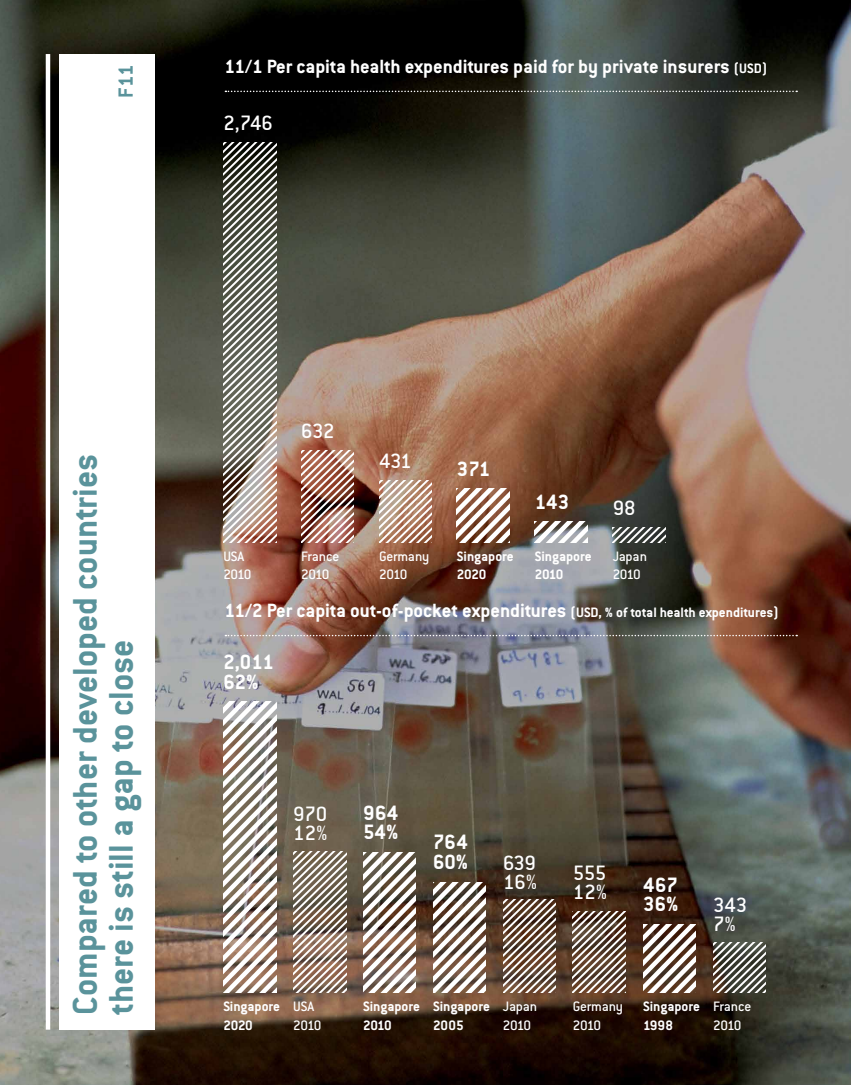
<style>
.page{position:relative;width:851px;height:1085px;background:#fff}
.page>*{position:absolute;margin:0;border:0;box-sizing:border-box;transform-origin:0 0}
.t1{font:700 37.5px/36px "Conduit ITC";color:#5a939b}
.t2{font:22.5px/19.5px "Conduit Md ITCTT Medium";letter-spacing:-.02em;color:#fff}
.t3{font:22.5px/19.5px "Conduit ITCTT Bold";color:#fff}
.t4{font:700 22.5px "Conduit ITC";color:#5a939b}
.t5{font:700 21px "Conduit ITC";color:#fff}
.t6{font:700 15px/18.8px "Conduit ITC";color:#fff}
.t7{font:500 15px/18.8px "Conduit ITC";letter-spacing:-.03em;color:#fff}
.s1{font-size:15px}
</style>
<div class="page">
<img style="left:0;top:0;width:850px;height:1084px">
<div style="left:60px;top:54px;width:95px;height:975px;background:#fff"></div>
<svg style="left:225px;top:91px;width:572px;height:1px"></svg>
<svg style="left:225px;top:634px;width:572px;height:2px"></svg>
<hr style="left:46px;top:54px;width:4px;height:975px;background:#fff">
<svg style="left:223px;top:701px;width:53px;height:291px"></svg>
<svg style="left:223px;top:143px;width:53px;height:399px"></svg>
<svg style="left:301px;top:450px;width:53px;height:92px"></svg>
<svg style="left:379px;top:480px;width:53px;height:62px"></svg>
<svg style="left:457px;top:488px;width:52px;height:54px"></svg>
<svg style="left:534px;top:521px;width:53px;height:21px"></svg>
<svg style="left:293px;top:851px;width:53px;height:141px"></svg>
<svg style="left:363px;top:852px;width:53px;height:140px"></svg>
<svg style="left:433px;top:882px;width:52px;height:110px"></svg>
<svg style="left:503px;top:899px;width:52px;height:93px"></svg>
<svg style="left:643px;top:924px;width:53px;height:68px"></svg>
<svg style="left:572px;top:911px;width:53px;height:81px"></svg>
<svg style="left:713px;top:942px;width:52px;height:50px"></svg>
<svg style="left:612px;top:528px;width:53px;height:14px"></svg>
<p class="t4" style="left:113px;top:98px;width:35px;rotate:-90deg">F11</p>
<p class="t5" style="left:225px;top:54px;width:544px">11/1 Per capita health expenditures paid for by private insurers <span class="s1">(USD)</span></p>
<p class="t2" style="left:223px;top:113px;width:51px">2,746</p>
<h1 class="t1" style="left:66px;top:1014px;width:562px;rotate:-90deg">Compared to other developed countries there is still a gap to close</h1>
<p class="t7" style="left:223px;top:546px;width:30px">USA<br>2010</p>
<p class="t2" style="left:301px;top:421px;width:35px">632</p>
<p class="t7" style="left:301px;top:546px;width:40px">France<br>2010</p>
<p class="t2" style="left:379px;top:451px;width:34px">431</p>
<p class="t7" style="left:379px;top:546px;width:52px">Germany<br>2010</p>
<p class="t3" style="left:457px;top:458px;width:35px">371</p>
<p class="t6" style="left:457px;top:546px;width:58px">Singapore<br>2020</p>
<p class="t3" style="left:534px;top:491px;width:36px">143</p>
<p class="t6" style="left:534px;top:546px;width:58px">Singapore<br>2010</p>
<p class="t2" style="left:612px;top:498px;width:24px">98</p>
<p class="t7" style="left:612px;top:546px;width:36px">Japan<br>2010</p>
<p class="t5" style="left:225px;top:598px;width:555px">11/2 Per capita out-of-pocket expenditures <span class="s1">(USD, % of total health expenditures)</span></p>
<p class="t3" style="left:223px;top:652px;width:52px">2,011<br>62%</p>
<p class="t2" style="left:293px;top:803px;width:36px">970<br>12%</p>
<p class="t3" style="left:363px;top:802px;width:37px">964<br>54%</p>
<p class="t3" style="left:433px;top:832px;width:37px">764<br>60%</p>
<p class="t2" style="left:503px;top:852px;width:36px">639<br>16%</p>
<p class="t6" style="left:223px;top:996px;width:58px">Singapore<br>2020</p>
<p class="t7" style="left:293px;top:996px;width:30px">USA<br>2010</p>
<p class="t6" style="left:363px;top:996px;width:58px">Singapore<br>2010</p>
<p class="t6" style="left:433px;top:996px;width:58px">Singapore<br>2005</p>
<p class="t7" style="left:503px;top:996px;width:36px">Japan<br>2010</p>
<p class="t2" style="left:572px;top:862px;width:36px">555<br>12%</p>
<p class="t3" style="left:643px;top:874px;width:37px">467<br>36%</p>
<p class="t2" style="left:713px;top:894px;width:35px">343<br>7%</p>
<p class="t7" style="left:572px;top:996px;width:52px">Germany<br>2010</p>
<p class="t6" style="left:643px;top:996px;width:58px">Singapore<br>1998</p>
<p class="t7" style="left:713px;top:996px;width:40px">France<br>2010</p>
</div>
